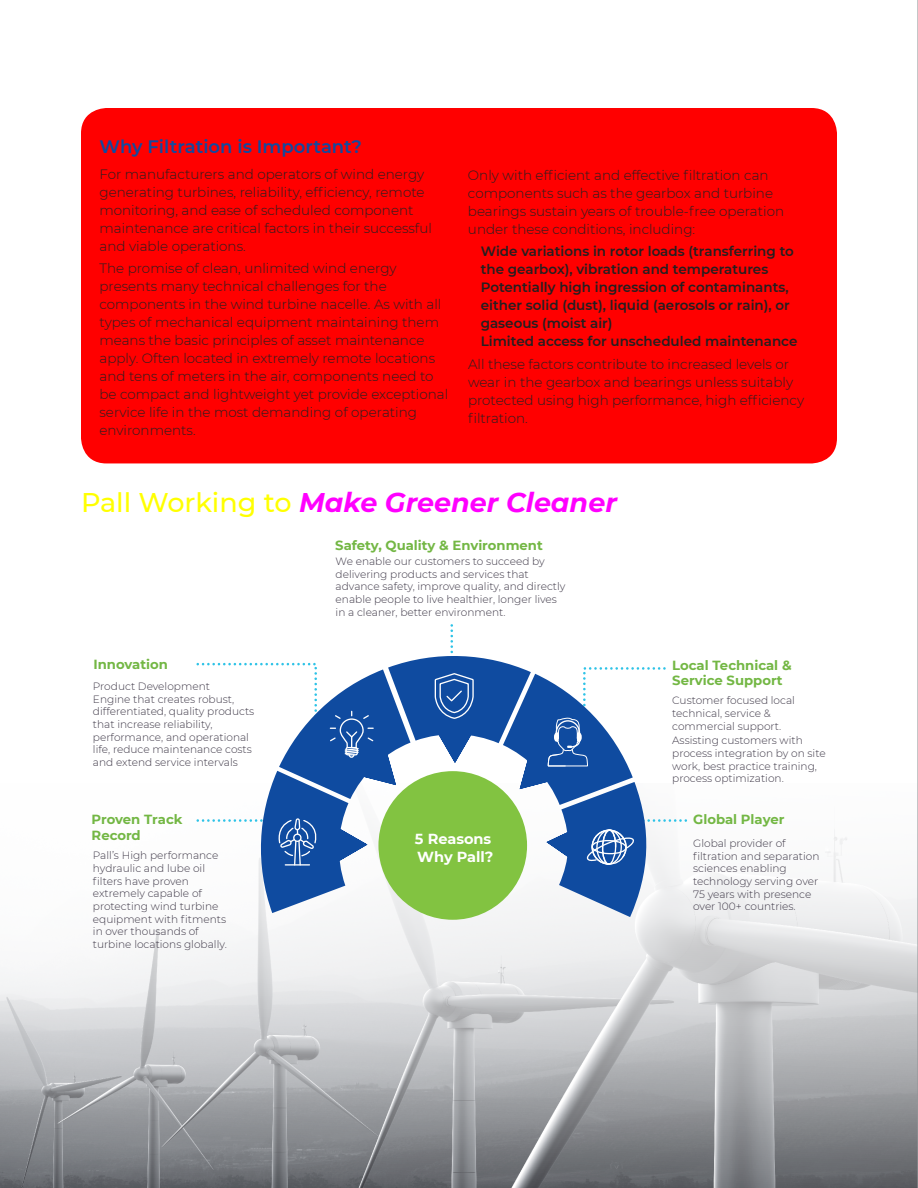
<style>
.page{position:relative;width:918px;height:1188px;background:#fff}
.page>*{position:absolute;margin:0;border:0;box-sizing:border-box;transform-origin:0 0}
.t1{font:italic 700 27px "Montserrat";color:#f0f}
.t2{font:600 18px "Montserrat";color:#114aa0}
.t3{font:700 14.55px/18.5px "Montserrat";color:#fff}
.t4{font:300 13.5px/18px "Montserrat";color:#231f20}
.t5{font:600 13.5px "Montserrat";color:#231f20}
.t6{font:700 13.2px/15.9px "Montserrat";color:#73b744}
.t7{font:300 10.65px/12.8px "Montserrat";color:#3f3948}
.s1{font-size:27px;color:#f00}
.s2{font-weight:500;font-style:normal;color:#ff0}
</style>
<div class="page">
<img style="left:0;top:829px;width:917px;height:359px">
<div style="left:81px;top:108px;width:756px;height:355px;background:#f00;border-radius:26px"></div>
<svg style="left:195px;top:624px;width:493px;height:304px"></svg>
<div style="left:378px;top:771px;width:149px;height:149px;background:#82c341;border-radius:50%"></div>
<hr style="left:917px;top:0;width:1px;height:1188px;background:#939598">
<h2 class="t2" style="left:99px;top:138px;width:264px">Why Filtration is Important?</h2>
<p class="t4" style="left:99px;top:167px;width:334px">For manufacturers and operators of wind energy generating turbines, reliability, efficiency, remote monitoring, and ease of scheduled component maintenance are critical factors in their successful and viable operations.</p>
<p class="t4" style="left:99px;top:261px;width:350px">The promise of clean, unlimited wind energy presents many technical challenges for the components in the wind turbine nacelle. As with all types of mechanical equipment maintaining them means the basic principles of asset maintenance apply. Often located in extremely remote locations and tens of meters in the air, components need to be compact and lightweight yet provide exceptional service life in the most demanding of operating environments.</p>
<p class="t4" style="left:468px;top:166px;width:318px">Only with efficient and effective filtration can components such as the gearbox and turbine bearings sustain years of trouble-free operation under these conditions, including:</p>
<p class="t5" style="left:468px;top:245px;width:327px"><span class="s1">·</span> Wide variations in rotor loads (transferring to</p>
<p class="t5" style="left:481px;top:263px;width:289px">the gearbox), vibration and temperatures</p>
<p class="t5" style="left:468px;top:281px;width:322px"><span class="s1">·</span> Potentially high ingression of contaminants,</p>
<p class="t5" style="left:481px;top:299px;width:311px">either solid (dust), liquid (aerosols or rain), or</p>
<p class="t5" style="left:481px;top:317px;width:133px">gaseous (moist air)</p>
<p class="t5" style="left:468px;top:335px;width:331px"><span class="s1">·</span> Limited access for unscheduled maintenance</p>
<p class="t4" style="left:468px;top:356px;width:338px">All these factors contribute to increased levels or wear in the gearbox and bearings unless suitably protected using high performance, high efficiency filtration.</p>
<h1 class="t1" style="left:81px;top:487px;width:538px"><span class="s2">Pall Working to</span> Make Greener Cleaner</h1>
<p class="t6" style="left:93px;top:658px;width:76px">Innovation</p>
<p class="t7" style="left:93px;top:681px;width:163px">Product Development<br>Engine that creates robust, differentiated, quality products that increase reliability, performance, and operational life, reduce maintenance costs and extend service intervals</p>
<p class="t6" style="left:92px;top:812px;width:92px">Proven Track<br>Record</p>
<p class="t7" style="left:93px;top:850px;width:135px">Pall’s High performance hydraulic and lube oil filters have proven extremely capable of protecting wind turbine equipment with fitments in over thousands of turbine locations globally.</p>
<p class="t6" style="left:335px;top:538px;width:209px">Safety, Quality &amp; Environment</p>
<p class="t7" style="left:336px;top:556px;width:231px">We enable our customers to succeed by delivering products and services that advance safety, improve quality, and directly enable people to live healthier, longer lives in a cleaner, better environment.</p>
<p class="t3" style="left:415px;top:830px;width:80px">5 Reasons<br>Why Pall?</p>
<p class="t6" style="left:672px;top:658px;width:121px">Local Technical &amp;<br>Service Support</p>
<p class="t7" style="left:672px;top:695px;width:124px">Customer focused local technical, service &amp; commercial support.</p>
<p class="t7" style="left:672px;top:735px;width:155px">Assisting customers with process integration by on site work, best practice training, process optimization.</p>
<p class="t6" style="left:693px;top:812px;width:93px">Global Player</p>
<p class="t7" style="left:693px;top:838px;width:128px">Global provider of filtration and separation sciences enabling technology serving over<br>75 years with presence over 100+ countries.</p>
</div>
